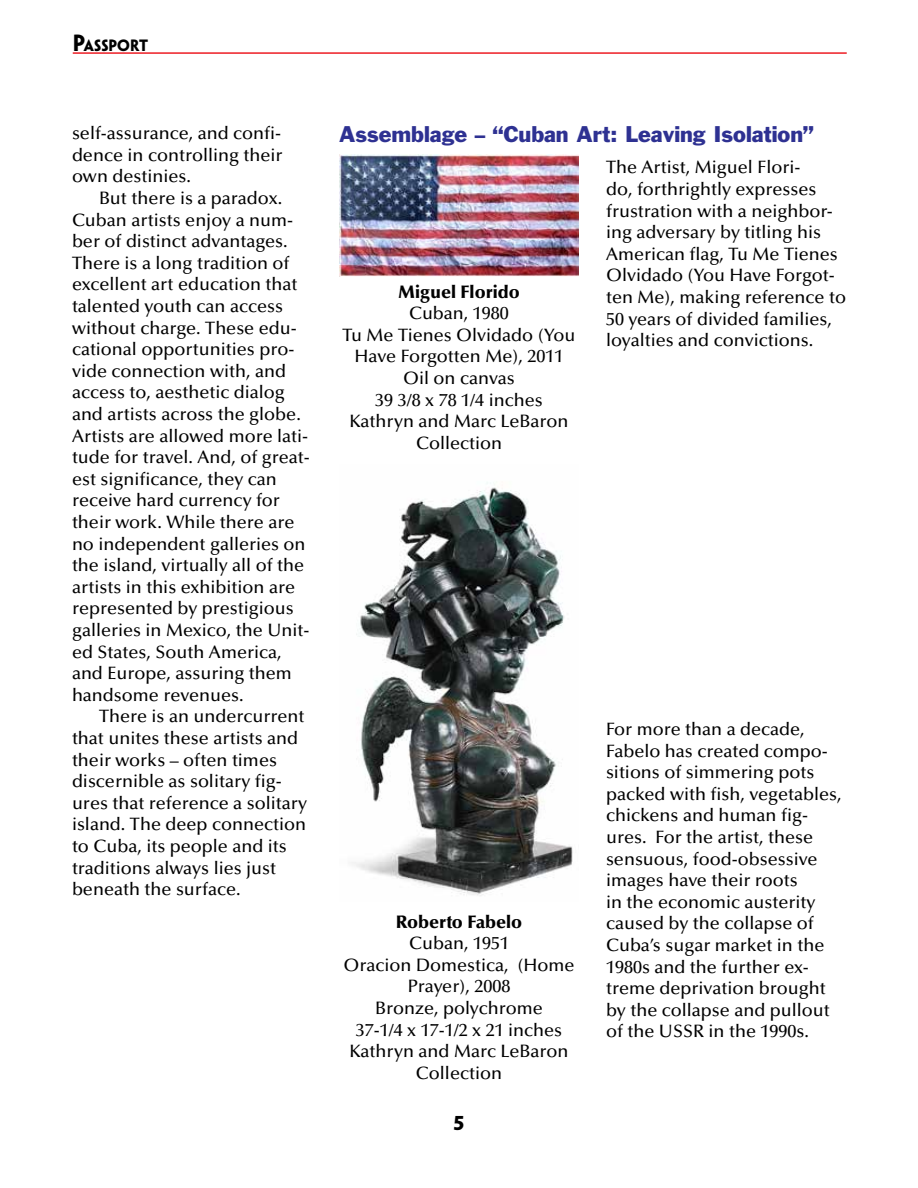
<style>
.page{position:relative;width:918px;height:1188px;background:#fff}
.page>*{position:absolute;margin:0;border:0;box-sizing:border-box;transform-origin:0 0}
.t1{font:21px "Franklin Gothic Std";color:#2e3192}
.t2{font:500 18px/21.6px "Optima LT Std";color:#000}
.t3{font:900 18px "Optima LT Std";color:#000}
.t4{font:700 18px "Penumbra Sans Std";color:#000}
.t5{font:700 14.7px "Penumbra Sans Std";letter-spacing:-.005em;color:#000}
.s1{font-size:21px}
</style>
<div class="page">
<hr style="left:73px;top:52px;width:774px;height:2px;background:#ed1c24">
<img style="left:339px;top:155px;width:239px;height:121px">
<img style="left:351px;top:482px;width:222px;height:414px">
<p class="t5" style="left:73px;top:36px;width:77px"><span class="s1">P</span>ASSPORT</p>
<p class="t2" style="left:72px;top:123px;width:212px;text-align:justify">self-assurance, and confi&shy;dence in controlling their own destinies.</p>
<p class="t2" style="left:72px;top:188px;width:239px;text-indent:27px">But there is a paradox.<br>Cuban artists enjoy a num&shy;ber of distinct advantages.<br>There is a long tradition of excellent art education that talented youth can access without charge. These edu&shy;cational opportunities pro&shy;vide connection with, and access to, aesthetic dialog and artists across the globe.<br>Artists are allowed more lati&shy;tude for travel. And, of great&shy;est significance, they can receive hard currency for their work. While there are no independent galleries on the island, virtually all of the artists in this exhibition are represented by prestigious galleries in Mexico, the Unit&shy;ed States, South America, and Europe, assuring them handsome revenues.</p>
<p class="t2" style="left:72px;top:706px;width:237px;text-indent:27px">There is an undercurrent that unites these artists and their works – often times discernible as solitary fig&shy;ures that reference a solitary island. The deep connection to Cuba, its people and its traditions always lies just beneath the surface.</p>
<p class="t1" style="left:339px;top:121px;width:476px">Assemblage – “Cuban Art: Leaving Isolation”</p>
<p class="t3" style="left:398px;top:281px;width:123px">Miguel Florido</p>
<p class="t2" style="left:343px;top:303px;width:234px;text-align:center">Cuban, 1980<br>Tu Me Tienes Olvidado (You<br>Have Forgotten Me), 2011<br>Oil on canvas<br>39 3/8 x 78 1/4 inches<br>Kathryn and Marc LeBaron<br>Collection</p>
<p class="t2" style="left:606px;top:157px;width:242px">The Artist, Miguel Flori-<br>do, forthrightly expresses frustration with a neighbor&shy;ing adversary by titling his<br>American flag, Tu Me Tienes<br>Olvidado (You Have Forgot&shy;ten Me), making reference to<br>50 years of divided families, loyalties and convictions.</p>
<p class="t3" style="left:396px;top:911px;width:128px">Roberto Fabelo</p>
<p class="t2" style="left:344px;top:933px;width:233px;text-align:center">Cuban, 1951<br>Oracion Domestica, (Home<br>Prayer), 2008<br>Bronze, polychrome<br>37-1/4 x 17-1/2 x 21 inches<br>Kathryn and Marc LeBaron<br>Collection</p>
<p class="t4" style="left:454px;top:1112px;width:12px">5</p>
<p class="t2" style="left:606px;top:719px;width:237px">For more than a decade,<br>Fabelo has created compo&shy;sitions of simmering pots packed with fish, vegetables, chickens and human fig&shy;ures. For the artist, these sensuous, food-obsessive images have their roots<br>in the economic austerity caused by the collapse of<br>Cuba’s sugar market in the<br>1980s and the further ex&shy;treme deprivation brought by the collapse and pullout of the USSR in the 1990s.</p>
</div>
